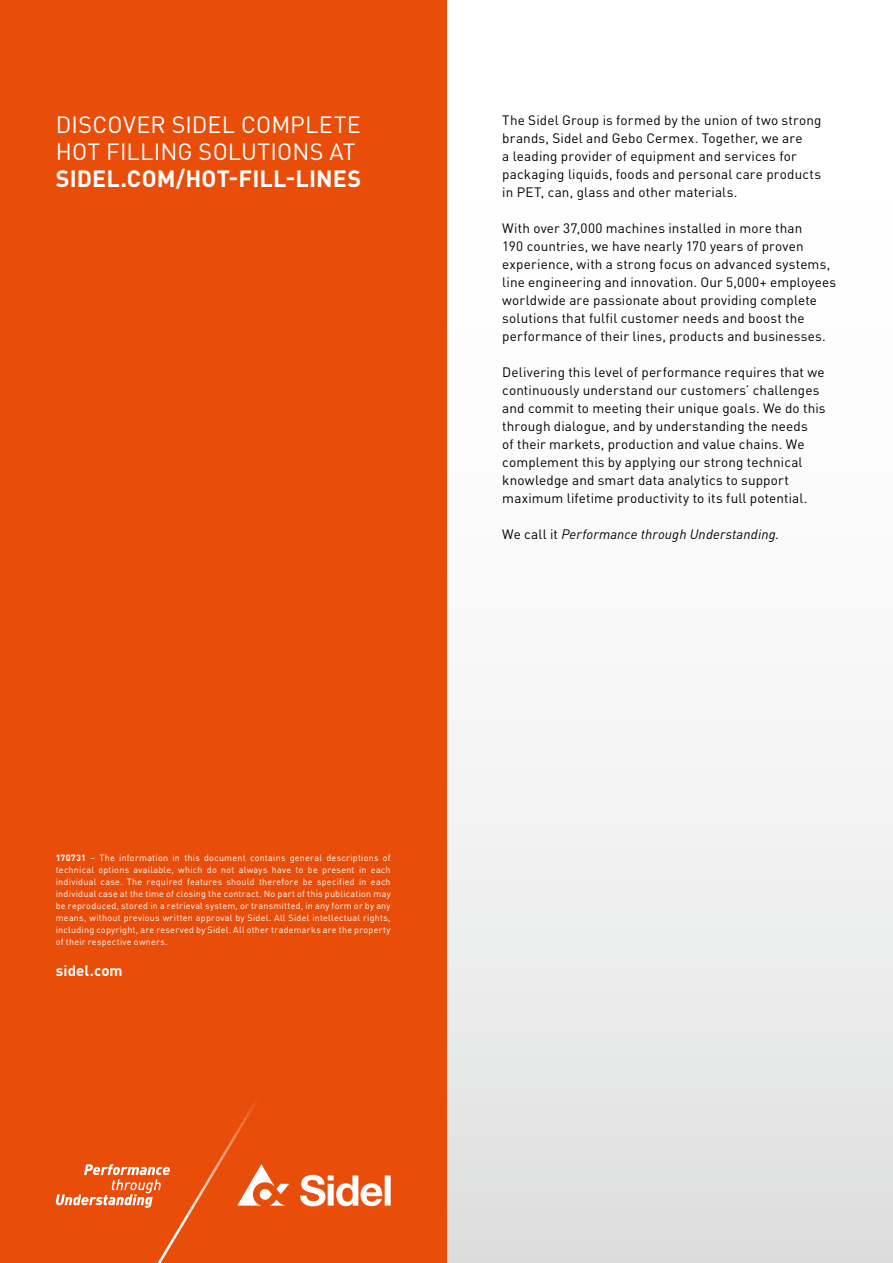
<style>
.page{position:relative;width:893px;height:1263px;background:#fff}
.page>*{position:absolute;margin:0;border:0;box-sizing:border-box;transform-origin:0 0}
.t1{font:23.25px/27px "DINOT";letter-spacing:.005em;color:#fff}
.t2{font:700 23.25px "DINOT";letter-spacing:.005em;color:#fff}
.t3{font:700 15px "DINOT";letter-spacing:.005em;color:#fff}
.t4{font:13.5px/18px "DINOT";letter-spacing:.01em;color:#000}
.t5{font:italic 13.5px "DINOT";letter-spacing:.01em;color:#000}
.t6{font:9px/12px "DINOT";letter-spacing:.03em;color:#fff;text-align:justify}
.s1{font-style:normal}
.s2{font-weight:700}
</style>
<div class="page">
<div style="left:0;top:0;width:893px;height:1263px;background:linear-gradient(to bottom,#fff,#e3e3e3)"></div>
<div style="left:0;top:0;width:446px;height:1263px;background:#e94d0a"></div>
<svg style="left:56px;top:1102px;width:335px;height:161px"></svg>
<h1 class="t1" style="left:56px;top:110px;width:306px">DISCOVER SIDEL COMPLETE<br>HOT FILLING SOLUTIONS AT</h1>
<h1 class="t2" style="left:56px;top:163px;width:307px">SIDEL.COM/HOT-FILL-LINES</h1>
<p class="t4" style="left:502px;top:111px;width:321px">The Sidel Group is formed by the union of two strong brands, Sidel and Gebo Cermex. Together, we are<br>a leading provider of equipment and services for packaging liquids, foods and personal care products in PET, can, glass and other materials.</p>
<p class="t4" style="left:502px;top:219px;width:335px">With over 37,000 machines installed in more than<br>190 countries, we have nearly 170 years of proven experience, with a strong focus on advanced systems, line engineering and innovation. Our 5,000+ employees worldwide are passionate about providing complete solutions that fulfil customer needs and boost the performance of their lines, products and businesses.</p>
<p class="t4" style="left:502px;top:363px;width:325px">Delivering this level of performance requires that we continuously understand our customers’ challenges and commit to meeting their unique goals. We do this through dialogue, and by understanding the needs<br>of their markets, production and value chains. We complement this by applying our strong technical knowledge and smart data analytics to support maximum lifetime productivity to its full potential.</p>
<p class="t5" style="left:502px;top:526px;width:278px"><span class="s1">We call it</span> Performance through Understanding.</p>
<p class="t6" style="left:56px;top:851px;width:336px"><span class="s2">170731</span> – The information in this document contains general descriptions of technical options available, which do not always have to be present in each individual case. The required features should therefore be specified in each individual case at the time of closing the contract. No part of this publication may be reproduced, stored in a retrieval system, or transmitted, in any form or by any means, without previous written approval by Sidel. All Sidel intellectual rights, including copyright, are reserved by Sidel. All other trademarks are the property of their respective owners.</p>
<p class="t3" style="left:56px;top:961px;width:68px">sidel.com</p>
</div>
